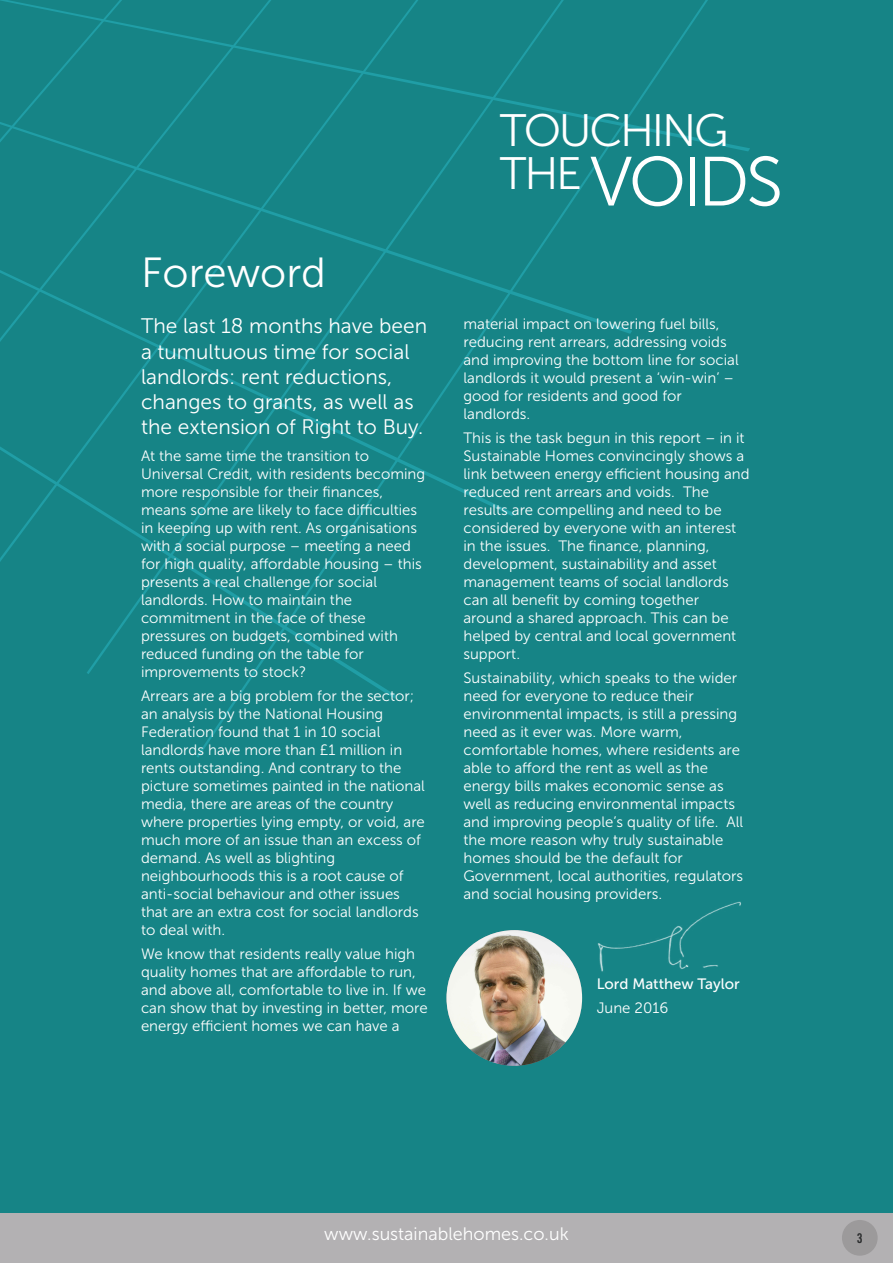
<style>
.page{position:relative;width:893px;height:1263px;background:#fff}
.page>*{position:absolute;margin:0;border:0;box-sizing:border-box;transform-origin:0 0}
.t1{font:69.3px "Museo Sans 300";letter-spacing:-.05em;color:#fff}
.t2{font:45.3px "Museo Sans 300";letter-spacing:-.05em;color:#fff}
.t3{font:42px "Museo Sans 300";color:#fff}
.t4{font:21px/25.2px "Museo Sans 300";color:#fff}
.t5{font:18px "Museo Sans 300";color:#fff}
.t6{font:15px/18px "Museo Sans 300";color:#fff}
.t7{font:15px "Museo Sans 500";color:#fff}
.t8{font:13.5px "Trade Gothic LT Std Bd Cn 20";color:#2b2d2e}
</style>
<div class="page">
<div style="left:0;top:0;width:893px;height:1222px;background:#168486"></div>
<svg style="left:0;top:0;width:750px;height:151px"></svg>
<svg style="left:0;top:4px;width:632px;height:330px"></svg>
<svg style="left:0;top:65px;width:514px;height:451px"></svg>
<svg style="left:0;top:132px;width:396px;height:566px"></svg>
<div style="left:0;top:1213px;width:893px;height:50px;background:#b3b1b3"></div>
<img style="left:446px;top:930px;width:136px;height:136px;border-radius:50%">
<div style="left:842px;top:1220px;width:36px;height:36px;background:#9c9a9b;border-radius:50%"></div>
<img style="left:597px;top:901px;width:144px;height:71px">
<h3 class="t3" style="left:141px;top:248px;width:186px">Foreword</h3>
<h3 class="t4" style="left:141px;top:313px;width:288px">The last 18 months have been a tumultuous time for social landlords: rent reductions, changes to grants, as well as the extension of Right to Buy.</h3>
<p class="t6" style="left:141px;top:447px;width:286px">At the same time the transition to universal credit, with residents becoming more responsible for their finances, means some are likely to face difficulties in keeping up with rent. As organisations with a social purpose – meeting a need for high quality, affordable housing – this presents a real challenge for social landlords. how to maintain the commitment in the face of these pressures on budgets, combined with reduced funding on the table for improvements to stock?</p>
<p class="t6" style="left:141px;top:687px;width:285px">Arrears are a big problem for the sector; an analysis by the national housing Federation found that 1 in 10 social landlords have more than £1 million in rents outstanding. And contrary to the picture sometimes painted in the national media, there are areas of the country where properties lying empty, or void, are much more of an issue than an excess of demand. As well as blighting neighbourhoods this is a root cause of anti-social behaviour and other issues that are an extra cost for social landlords to deal with.</p>
<p class="t6" style="left:141px;top:945px;width:288px">We know that residents really value high quality homes that are affordable to run, and above all, comfortable to live in. if we can show that by investing in better, more energy efficient homes we can have a</p>
<h2 class="t2" style="left:500px;top:104px;width:230px">Touching</h2>
<h1 class="t1" style="left:500px;top:141px;width:285px"><sup>The</sup> voids</h1>
<p class="t6" style="left:463px;top:315px;width:277px">material impact on lowering fuel bills, reducing rent arrears, addressing voids and improving the bottom line for social landlords it would present a ‘win-win’ – good for residents and good for landlords.</p>
<p class="t6" style="left:463px;top:429px;width:288px">This is the task begun in this report – in it sustainable homes convincingly shows a link between energy efficient housing and reduced rent arrears and voids. The results are compelling and need to be considered by everyone with an interest in the issues. The finance, planning, development, sustainability and asset management teams of social landlords can all benefit by coming together around a shared approach. This can be helped by central and local government support.</p>
<p class="t6" style="left:463px;top:669px;width:281px">sustainability, which speaks to the wider need for everyone to reduce their environmental impacts, is still a pressing need as it ever was. More warm, comfortable homes, where residents are able to afford the rent as well as the energy bills makes economic sense as well as reducing environmental impacts and improving people’s quality of life. All the more reason why truly sustainable homes should be the default for government, local authorities, regulators and social housing providers.</p>
<p class="t7" style="left:597px;top:975px;width:144px">Lord Matthew Taylor</p>
<p class="t6" style="left:597px;top:999px;width:73px">June 2016</p>
<p class="t5" style="left:324px;top:1223px;width:246px">www.sustainablehomes.co.uk</p>
<p class="t8" style="left:857px;top:1233px;width:7px">3</p>
</div>
